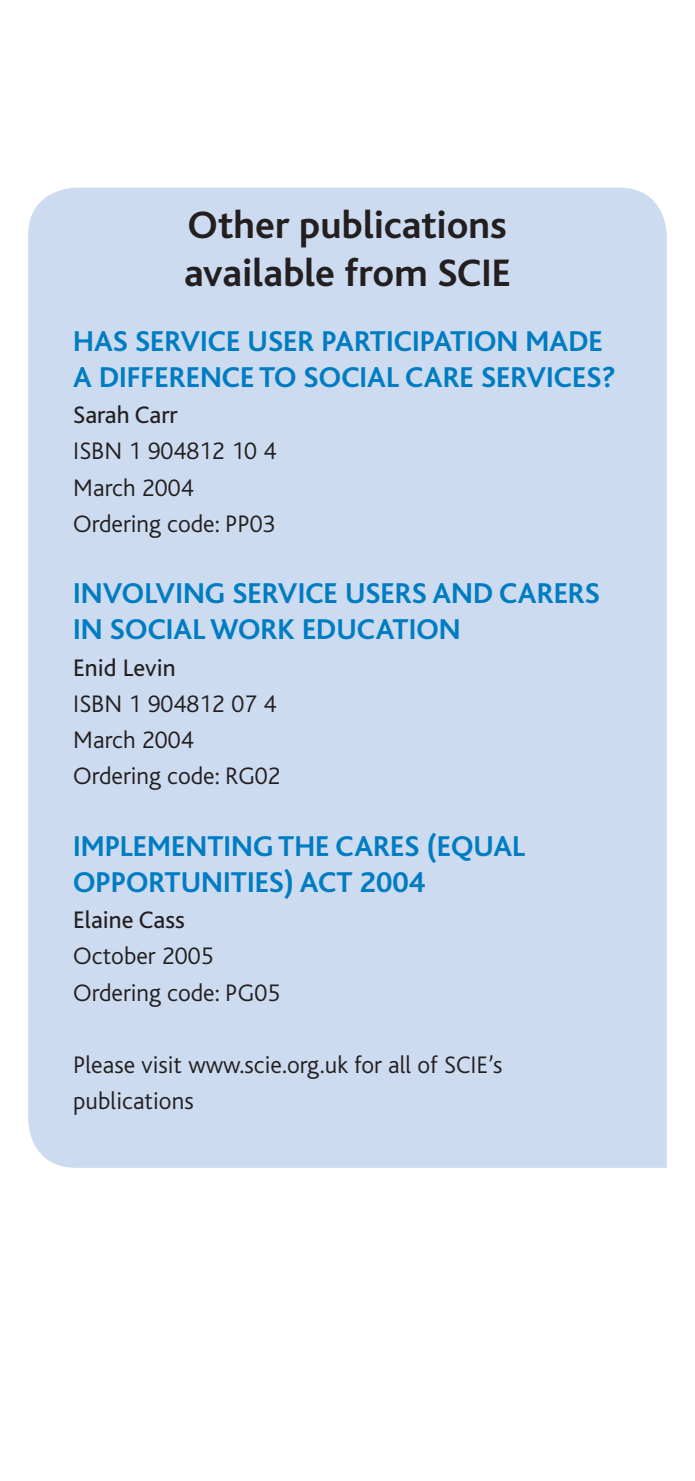
<style>
.page{position:relative;width:695px;height:1481px;background:#fff}
.page>*{position:absolute;margin:0;border:0;box-sizing:border-box;transform-origin:0 0}
.t1{font:700 40px/47.5px "Bliss";color:#231f20}
.t2{font:700 30px/36.2px "Bliss";color:#007cc2}
.t3{font:300 25px/36.2px "Bliss";color:#231f20}
.t4{font:25px "Bliss";color:#231f20}
</style>
<div class="page">
<div style="left:28px;top:188px;width:638px;height:980px;background:#ccdbef"></div>
<h1 class="t1" style="left:184px;top:202px;width:328px">Other publications available from SCIE</h1>
<p class="t2" style="left:73px;top:323px;width:543px">HAS SERVICE USER PARTICIPATION MADE<br>A DIFFERENCE TO SOCIAL CARE SERVICES?</p>
<p class="t4" style="left:73px;top:402px;width:106px">Sarah Carr</p>
<p class="t3" style="left:73px;top:433px;width:204px">ISBN 1 904812 10 4<br>March 2004<br>Ordering code: PP03</p>
<p class="t2" style="left:73px;top:576px;width:527px">INVOLVING SERVICE USERS AND CARERS<br>IN SOCIAL WORK EDUCATION</p>
<p class="t4" style="left:73px;top:654px;width:104px">Enid Levin</p>
<p class="t3" style="left:73px;top:686px;width:209px">ISBN 1 904812 07 4<br>March 2004<br>Ordering code: RG02</p>
<p class="t2" style="left:73px;top:828px;width:453px">IMPLEMENTING THE CARES (EQUAL<br>OPPORTUNITIES) ACT 2004</p>
<p class="t4" style="left:73px;top:907px;width:113px">Elaine Cass</p>
<p class="t3" style="left:73px;top:938px;width:208px">October 2005<br>Ordering code: PG05</p>
<p class="t3" style="left:73px;top:1047px;width:430px">Please visit www.scie.org.uk for all of SCIE’s publications</p>
</div>
